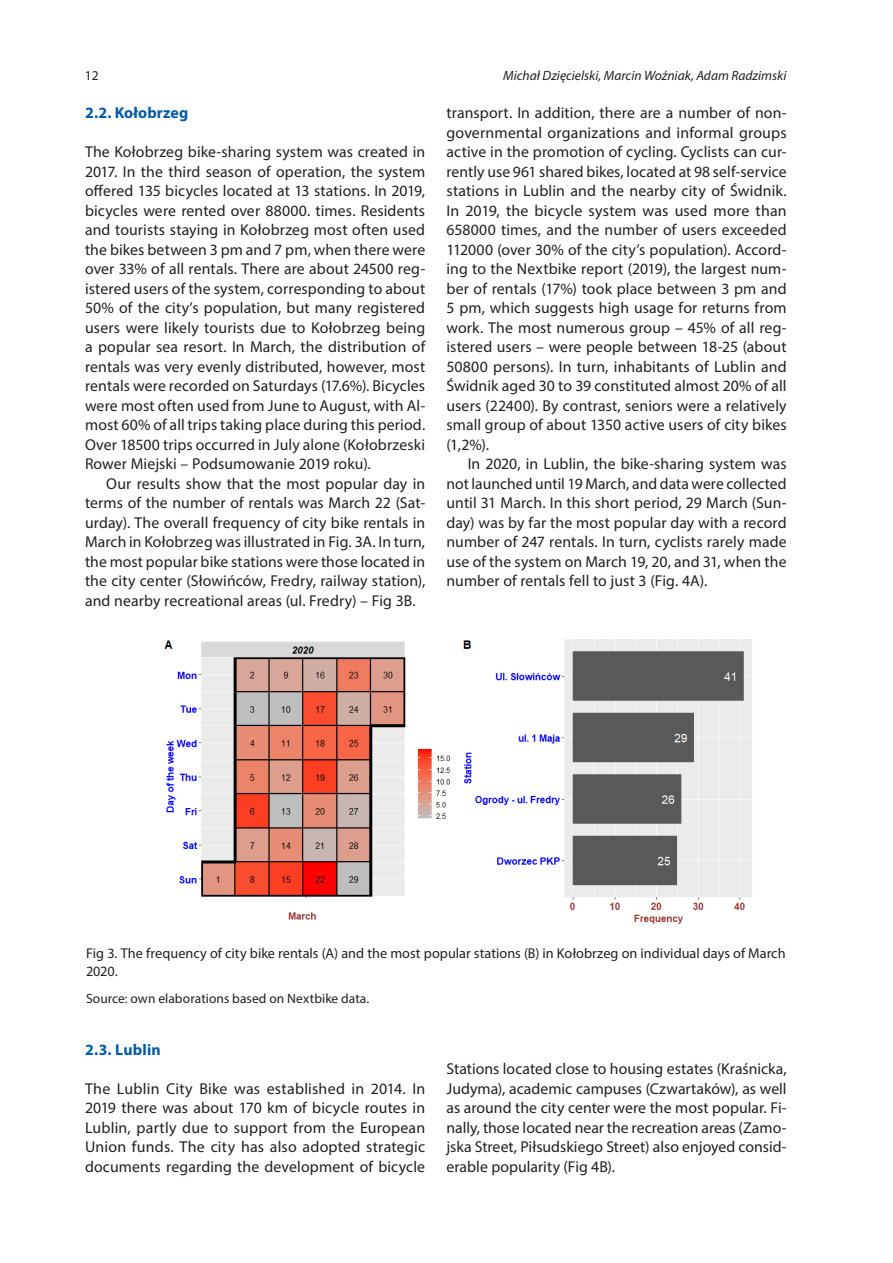
<style>
.page{position:relative;width:893px;height:1263px;background:#fff}
.page>*{position:absolute;margin:0;border:0;box-sizing:border-box;transform-origin:0 0}
.tekst{font:15.75px/19.5px "Myriad Pro";letter-spacing:.005em;color:#231f20;text-align:justify}
.środ{font:700 15.75px "Myriad Pro";letter-spacing:.01em;color:#015aaa}
.ryc{font:14.25px/18px "Myriad Pro";color:#231f20}
.t1{font:italic 13.5px "Myriad Pro";color:#231f20}
.źródlo{font:13.5px "Myriad Pro";letter-spacing:.005em;color:#231f20}
</style>
<div class="page">
<img style="left:164px;top:639px;width:588px;height:285px">
<p class="źródlo" style="left:85px;top:67px;width:15px">12</p>
<p class="środ" style="left:85px;top:103px;width:105px">2.2. Kołobrzeg</p>
<p class="tekst" style="left:85px;top:142px;width:342px">The Kołobrzeg bike-sharing system was created in 2017. In the third season of operation, the system offered 135 bicycles located at 13 stations. In 2019, bicycles were rented over 88000. times. Residents and tourists staying in Kołobrzeg most often used the bikes between 3 pm and 7 pm, when there were over 33% of all rentals. There are about 24500 reg&shy;istered users of the system, corresponding to about 50% of the city’s population, but many registered users were likely tourists due to Kołobrzeg being a popular sea resort. In March, the distribution of rentals was very evenly distributed, however, most rentals were recorded on Saturdays (17.6%). Bicycles were most often used from June to August, with Al&shy;most 60% of all trips taking place during this period.<br>Over 18500 trips occurred in July alone (Kołobrzeski Rower Miejski – Podsumowanie 2019 roku).</p>
<p class="tekst" style="left:85px;top:474px;width:342px;text-indent:21px">Our results show that the most popular day in terms of the number of rentals was March 22 (Sat&shy;urday). The overall frequency of city bike rentals in March in Kołobrzeg was illustrated in Fig. 3A. In turn, the most popular bike stations were those located in the city center (Słowińców, Fredry, railway station), and nearby recreational areas (ul. Fredry) – Fig 3B.</p>
<p class="t1" style="left:503px;top:67px;width:285px">Michał Dzięcielski, Marcin Woźniak, Adam Radzimski</p>
<p class="tekst" style="left:446px;top:103px;width:342px">transport. In addition, there are a number of non&shy;governmental organizations and informal groups active in the promotion of cycling. Cyclists can cur&shy;rently use 961 shared bikes, located at 98 self-service stations in Lublin and the nearby city of Świdnik.<br>In 2019, the bicycle system was used more than 658000 times, and the number of users exceeded 112000 (over 30% of the city’s population). Accord&shy;ing to the Nextbike report (2019), the largest num&shy;ber of rentals (17%) took place between 3 pm and 5 pm, which suggests high usage for returns from work. The most numerous group – 45% of all reg&shy;istered users – were people between 18-25 (about 50800 persons). In turn, inhabitants of Lublin and Świdnik aged 30 to 39 constituted almost 20% of all users (22400). By contrast, seniors were a relatively small group of about 1350 active users of city bikes (1,2%).</p>
<p class="tekst" style="left:446px;top:454px;width:342px;text-indent:21px">In 2020, in Lublin, the bike-sharing system was not launched until 19 March, and data were collected until 31 March. In this short period, 29 March (Sun&shy;day) was by far the most popular day with a record number of 247 rentals. In turn, cyclists rarely made use of the system on March 19, 20, and 31, when the number of rentals fell to just 3 (Fig. 4A).</p>
<p class="ryc" style="left:86px;top:944px;width:701px">Fig 3. The frequency of city bike rentals (A) and the most popular stations (B) in Kołobrzeg on individual days of March<br>2020.</p>
<p class="źródlo" style="left:86px;top:990px;width:285px">Source: own elaborations based on Nextbike data.</p>
<p class="środ" style="left:85px;top:1039px;width:77px">2.3. Lublin</p>
<p class="tekst" style="left:85px;top:1078px;width:342px">The Lublin City Bike was established in 2014. In 2019 there was about 170 km of bicycle routes in Lublin, partly due to support from the European Union funds. The city has also adopted strategic documents regarding the development of bicycle</p>
<p class="tekst" style="left:446px;top:1059px;width:342px">Stations located close to housing estates (Kraśnicka, Judyma), academic campuses (Czwartaków), as well as around the city center were the most popular. Fi&shy;nally, those located near the recreation areas (Zamo&shy;jska Street, Piłsudskiego Street) also enjoyed consid&shy;erable popularity (Fig 4B).</p>
</div>
